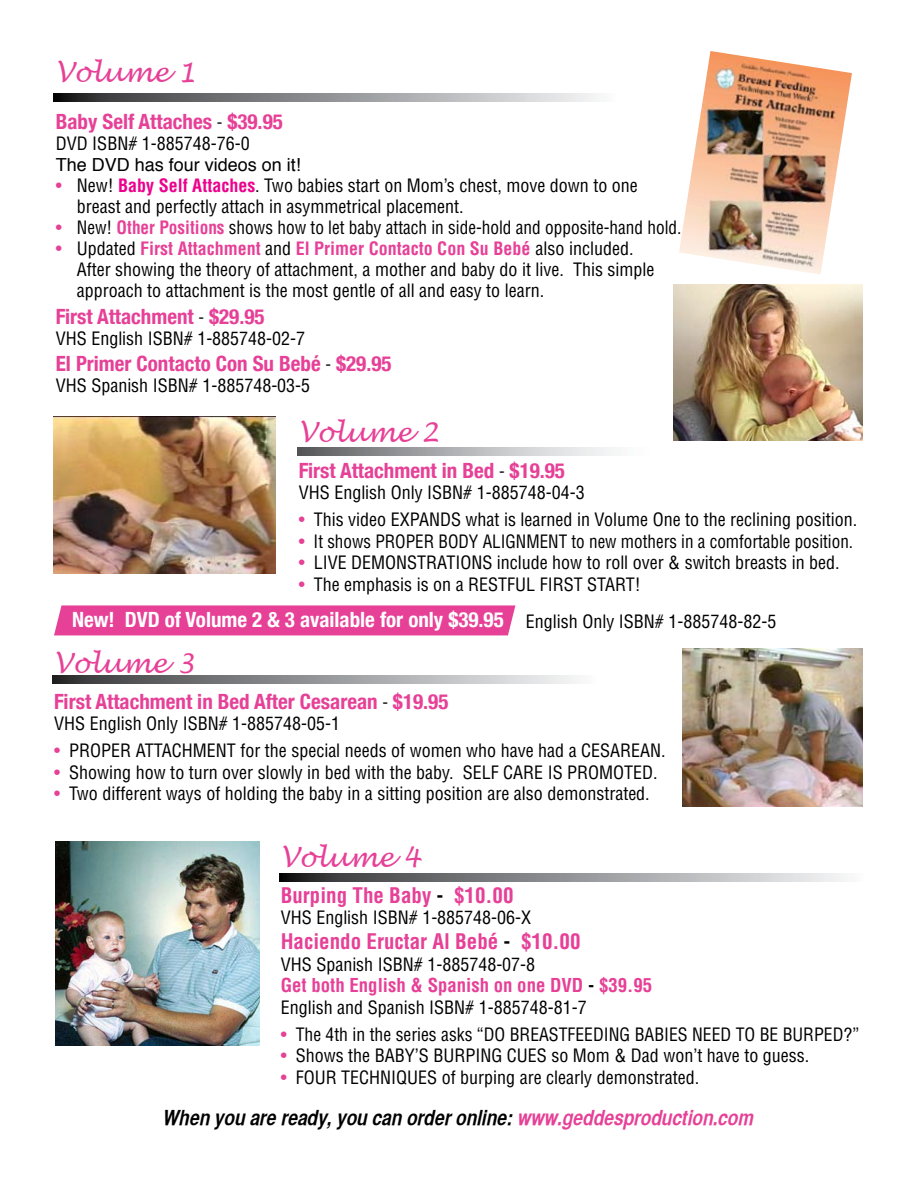
<style>
.page{position:relative;width:918px;height:1188px;background:#fff}
.page>*{position:absolute;margin:0;border:0;box-sizing:border-box;transform-origin:0 0}
.t1{font:italic 27px "Lucida Handwriting";color:#e64097}
.t2{font:700 condensed 21px "Helvetica Neue";color:#e64097}
.t3{font:700 condensed 21px "Helvetica Neue";color:#fff}
.t4{font:italic 21px "Helvetica CY Bold";color:#000}
.t5{font:700 condensed 21px "Helvetica";color:#e64097}
.t6{font:700 condensed 18.75px "Helvetica";color:#e64097}
.t7{font:condensed 18px/21px "Helvetica";color:#000}
.t8{font:condensed 18px "Helvetica";color:#000;scale:.96 1}
.t9{font:condensed 18px "Helvetica";color:#000;scale:.95 1}
.t10{font:18px "Helvetica";color:#000}
.s1{font-family:"Helvetica CY Plain";font-weight:400;font-stretch:normal;color:#000}
.s2{color:#e64097}
.s3{font-weight:700;color:#ec008c}
.s4{font-weight:700;color:#e64097}
.s5{font-family:"Helvetica";font-weight:400;font-size:18px;color:#000}
.s6{color:#000}
</style>
<div class="page">
<svg style="left:54px;top:93px;width:544px;height:8px;background:#8e8f91"></svg>
<svg style="left:53px;top:676px;width:525px;height:8px;background:#939496"></svg>
<svg style="left:279px;top:874px;width:566px;height:8px;background:#8e8f91"></svg>
<img style="left:679px;top:51px;width:173px;height:224px">
<img style="left:55px;top:841px;width:204px;height:204px">
<img style="left:683px;top:649px;width:180px;height:157px">
<img style="left:53px;top:416px;width:223px;height:158px">
<img style="left:674px;top:285px;width:189px;height:155px">
<svg style="left:298px;top:448px;width:315px;height:8px;background:#acaeb0"></svg>
<div style="left:54px;top:605px;width:461px;height:30px;background:#e64097"></div>
<h1 class="t1" style="left:56px;top:56px;width:142px">Volume 1</h1>
<p class="t2" style="left:56px;top:109px;width:229px">Baby Self Attaches <span class="s1">-</span> $39.95</p>
<p class="t7" style="left:56px;top:133px;width:196px">DVD ISBN# 1-885748-76-0</p>
<p class="t10" style="left:56px;top:149px;width:247px">The DVD has four videos on it!</p>
<p class="t7" style="left:77px;top:175px;width:563px;text-indent:-21px"><span class="s2">•</span> New! <span class="s3">Baby Self Attaches</span>. Two babies start on Mom’s chest, move down to one breast and perfectly attach in asymmetrical placement.</p>
<p class="t8" style="left:56px;top:216px;width:653px"><span class="s2">•</span> New! <span class="s4">Other Positions</span> shows how to let baby attach in side-hold and opposite-hand hold.</p>
<p class="t7" style="left:77px;top:238px;width:579px;text-indent:-21px"><span class="s2">•</span> Updated <span class="s4">First Attachment</span> and <span class="s4">El Primer Contacto Con Su Bebé</span> also included.<br>After showing the theory of attachment, a mother and baby do it live. This simple approach to attachment is the most gentle of all and easy to learn.</p>
<p class="t2" style="left:56px;top:303px;width:210px">First Attachment <span class="s1">-</span> $29.95</p>
<p class="t7" style="left:56px;top:327px;width:251px">VHS English ISBN# 1-885748-02-7</p>
<p class="t2" style="left:56px;top:351px;width:337px">El Primer Contacto Con Su Bebé <span class="s1">-</span> $29.95</p>
<p class="t7" style="left:56px;top:375px;width:256px">VHS Spanish ISBN# 1-885748-03-5</p>
<h1 class="t1" style="left:299px;top:416px;width:142px">Volume 2</h1>
<p class="t2" style="left:299px;top:457px;width:268px">First Attachment in Bed <span class="s1">-</span> $19.95</p>
<p class="t7" style="left:299px;top:482px;width:287px">VHS English Only ISBN# 1-885748-04-3</p>
<p class="t7" style="left:299px;top:509px;width:560px"><span class="s2">•</span> This video EXPANDS what is learned in Volume One to the reclining position.</p>
<p class="t9" style="left:299px;top:530px;width:585px"><span class="s2">•</span> It shows PROPER BODY ALIGNMENT to new mothers in a comfortable position.</p>
<p class="t7" style="left:299px;top:552px;width:542px"><span class="s2">•</span> LIVE DEMONSTRATIONS include how to roll over &amp; switch breasts in bed.</p>
<p class="t7" style="left:299px;top:574px;width:344px"><span class="s2">•</span> The emphasis is on a RESTFUL FIRST START!</p>
<p class="t3" style="left:72px;top:607px;width:706px">New! DVD of Volume 2 &amp; 3 available for only $39.95 <span class="s5">English Only ISBN# 1-885748-82-5</span></p>
<h1 class="t1" style="left:54px;top:647px;width:142px">Volume 3</h1>
<p class="t2" style="left:54px;top:688px;width:396px">First Attachment in Bed After Cesarean <span class="s1">-</span> $19.95</p>
<p class="t7" style="left:54px;top:713px;width:287px">VHS English Only ISBN# 1-885748-05-1</p>
<p class="t7" style="left:54px;top:740px;width:613px"><span class="s2">•</span> PROPER ATTACHMENT for the special needs of women who have had a CESAREAN.</p>
<p class="t7" style="left:54px;top:761px;width:605px"><span class="s2">•</span> Showing how to turn over slowly in bed with the baby. SELF CARE IS PROMOTED.</p>
<p class="t7" style="left:54px;top:783px;width:597px"><span class="s2">•</span> Two different ways of holding the baby in a sitting position are also demonstrated.</p>
<h1 class="t1" style="left:281px;top:841px;width:142px">Volume 4</h1>
<p class="t5" style="left:281px;top:882px;width:234px">Burping The Baby <span class="s6">-</span> $10.00</p>
<p class="t7" style="left:281px;top:907px;width:252px">VHS English ISBN# 1-885748-06-X</p>
<p class="t5" style="left:281px;top:929px;width:301px">Haciendo Eructar Al Bebé <span class="s6">-</span> $10.00</p>
<p class="t7" style="left:281px;top:954px;width:256px">VHS Spanish ISBN# 1-885748-07-8</p>
<p class="t6" style="left:281px;top:974px;width:373px">Get both English &amp; Spanish on one DVD <span class="s6">-</span> $39.95</p>
<p class="t7" style="left:281px;top:996px;width:307px">English and Spanish ISBN# 1-885748-81-7</p>
<p class="t7" style="left:281px;top:1023px;width:580px"><span class="s2">•</span> The 4th in the series asks “DO BREASTFEEDING BABIES NEED TO BE BURPED?”</p>
<p class="t7" style="left:281px;top:1045px;width:530px"><span class="s2">•</span> Shows the BABY’S BURPING CUES so Mom &amp; Dad won’t have to guess.</p>
<p class="t7" style="left:281px;top:1066px;width:420px"><span class="s2">•</span> FOUR TECHNIQUES of burping are clearly demonstrated.</p>
<p class="t4" style="left:164px;top:1105px;width:592px">When you are ready, you can order online: <span class="s2">www.geddesproduction.com</span></p>
</div>
